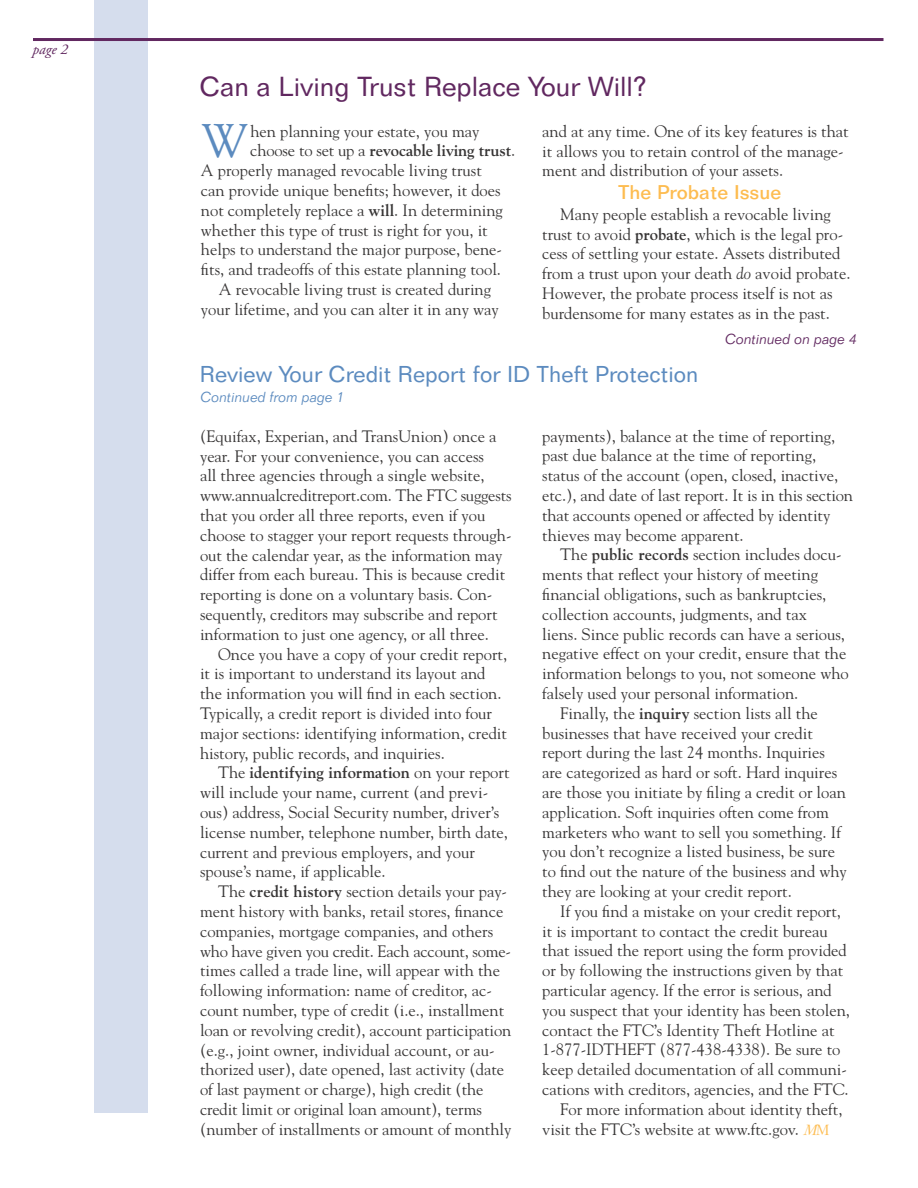
<style>
.page{position:relative;width:918px;height:1188px;background:#fff}
.page>*{position:absolute;margin:0;border:0;box-sizing:border-box;transform-origin:0 0}
.Drop_Capital{font:46.95px "Goudy";color:#5c8bbf}
.headline_first{font:27px "Folio BT";color:#612860}
.Continued_from{font:22.5px "Folio BT";color:#5c8bbf}
.subhead{font:500 19.5px "Folio BT";color:#fdbc50}
.Body_text{font:16.5px/19.8px "Goudy";color:#373535}
.Body_text-2{font:700 16.5px "Goudy";letter-spacing:-.01em;color:#373535}
.t1{font:italic 15px "Adobe Garamond";color:#612860}
.Continued_from-2{font:italic 300 14.25px "Folio BT";color:#5c8bbf}
.t2{font:italic 300 14.25px "Folio BT";color:#612860}
.s1{font-weight:400}
.s2{font-weight:700}
.s3{font-style:italic}
.s4{font-family:"Garamond";font-weight:300;font-style:italic;color:#fdbc50}
.s5{font-family:"Garamond";font-weight:300;color:#fdbc50}
</style>
<div class="page">
<div style="left:94px;top:0;width:54px;height:1113px;background:#d5dded"></div>
<hr style="left:33px;top:38px;width:851px;height:3px;background:#612860">
<p class="t1" style="left:32px;top:42px;width:37px">page 2</p>
<p class="headline_first" style="left:199px;top:70px;width:449px">Can a Living Trust Replace Your Will?</p>
<p class="Body_text" style="left:250px;top:120px;width:231px">hen planning your estate, you may</p>
<p class="Body_text-2" style="left:250px;top:140px;width:266px"><span class="s1">choose to set up a</span> revocable living trust<span class="s1">.</span></p>
<p class="Body_text" style="left:201px;top:160px;width:282px">A properly managed revocable living trust</p>
<p class="Body_text" style="left:201px;top:180px;width:301px">can provide unique benefits; however, it does</p>
<p class="Body_text" style="left:201px;top:200px;width:303px">not completely replace a <span class="s2">will</span>. In determining</p>
<p class="Body_text" style="left:201px;top:219px;width:288px">whether this type of trust is right for you, it</p>
<p class="Body_text" style="left:201px;top:239px;width:303px">helps to understand the major purpose, bene-</p>
<p class="Body_text" style="left:201px;top:259px;width:302px">fits, and tradeoffs of this estate planning tool.</p>
<p class="Body_text" style="left:201px;top:279px;width:299px;text-indent:18px">A revocable living trust is created during your lifetime, and you can alter it in any way</p>
<p class="Drop_Capital" style="left:202px;top:112px;width:48px">W</p>
<p class="Body_text" style="left:542px;top:121px;width:308px">and at any time. One of its key features is that it allows you to retain control of the manage&shy;ment and distribution of your assets.</p>
<p class="subhead" style="left:618px;top:180px;width:165px">The Probate Issue</p>
<p class="Body_text" style="left:542px;top:204px;width:310px;text-indent:18px">Many people establish a revocable living trust to avoid <span class="s2">probate</span>, which is the legal pro&shy;cess of settling your estate. Assets distributed from a trust upon your death <span class="s3">do</span> avoid probate.<br>However, the probate process itself is not as burdensome for many estates as in the past.</p>
<p class="t2" style="left:725px;top:330px;width:134px">Continued on page 4</p>
<p class="Continued_from" style="left:200px;top:360px;width:500px">Review Your Credit Report for ID Theft Protection</p>
<p class="Continued_from-2" style="left:201px;top:388px;width:146px">Continued from page 1</p>
<p class="Body_text" style="left:200px;top:426px;width:313px">(Equifax, Experian, and TransUnion) once a year. For your convenience, you can access<br>all three agencies through a single website, www.annualcreditreport.com. The FTC suggests that you order all three reports, even if you choose to stagger your report requests through&shy;out the calendar year, as the information may differ from each bureau. This is because credit reporting is done on a voluntary basis. Con&shy;sequently, creditors may subscribe and report information to just one agency, or all three.</p>
<p class="Body_text" style="left:200px;top:643px;width:309px;text-indent:18px">Once you have a copy of your credit report, it is important to understand its layout and the information you will find in each section.<br>Typically, a credit report is divided into four major sections: identifying information, credit history, public records, and inquiries.</p>
<p class="Body_text" style="left:200px;top:762px;width:311px;text-indent:18px">The <span class="s2">identifying information</span> on your report will include your name, current (and previ&shy;ous) address, Social Security number, driver’s license number, telephone number, birth date, current and previous employers, and your spouse’s name, if applicable.</p>
<p class="Body_text" style="left:200px;top:881px;width:313px;text-indent:18px">The <span class="s2">credit history</span> section details your pay&shy;ment history with banks, retail stores, finance companies, mortgage companies, and others who have given you credit. Each account, some&shy;times called a trade line, will appear with the following information: name of creditor, ac&shy;count number, type of credit (i.e., installment loan or revolving credit), account participation (e.g., joint owner, individual account, or au&shy;thorized user), date opened, last activity (date of last payment or charge), high credit (the credit limit or original loan amount), terms (number of installments or amount of monthly</p>
<p class="Body_text" style="left:542px;top:426px;width:312px">payments), balance at the time of reporting, past due balance at the time of reporting, status of the account (open, closed, inactive, etc.), and date of last report. It is in this section that accounts opened or affected by identity thieves may become apparent.</p>
<p class="Body_text" style="left:542px;top:544px;width:308px;text-indent:18px">The <span class="s2">public records</span> section includes docu&shy;ments that reflect your history of meeting financial obligations, such as bankruptcies, collection accounts, judgments, and tax<br>liens. Since public records can have a serious, negative effect on your credit, ensure that the information belongs to you, not someone who falsely used your personal information.</p>
<p class="Body_text" style="left:542px;top:703px;width:306px;text-indent:18px">Finally, the <span class="s2">inquiry</span> section lists all the businesses that have received your credit report during the last 24 months. Inquiries are categorized as hard or soft. Hard inquires are those you initiate by filing a credit or loan application. Soft inquiries often come from marketers who want to sell you something. If you don’t recognize a listed business, be sure to find out the nature of the business and why they are looking at your credit report.</p>
<p class="Body_text" style="left:542px;top:901px;width:309px;text-indent:18px">If you find a mistake on your credit report, it is important to contact the credit bureau that issued the report using the form provided or by following the instructions given by that particular agency. If the error is serious, and you suspect that your identity has been stolen, contact the FTC’s Identity Theft Hotline at 1-877-IDTHEFT (877-438-4338). Be sure to keep detailed documentation of all communi&shy;cations with creditors, agencies, and the FTC.</p>
<p class="Body_text" style="left:542px;top:1099px;width:302px;text-indent:18px">For more information about identity theft, visit the FTC’s website at www.ftc.gov. <span class="s4">M</span><span class="s5">M</span></p>
</div>
